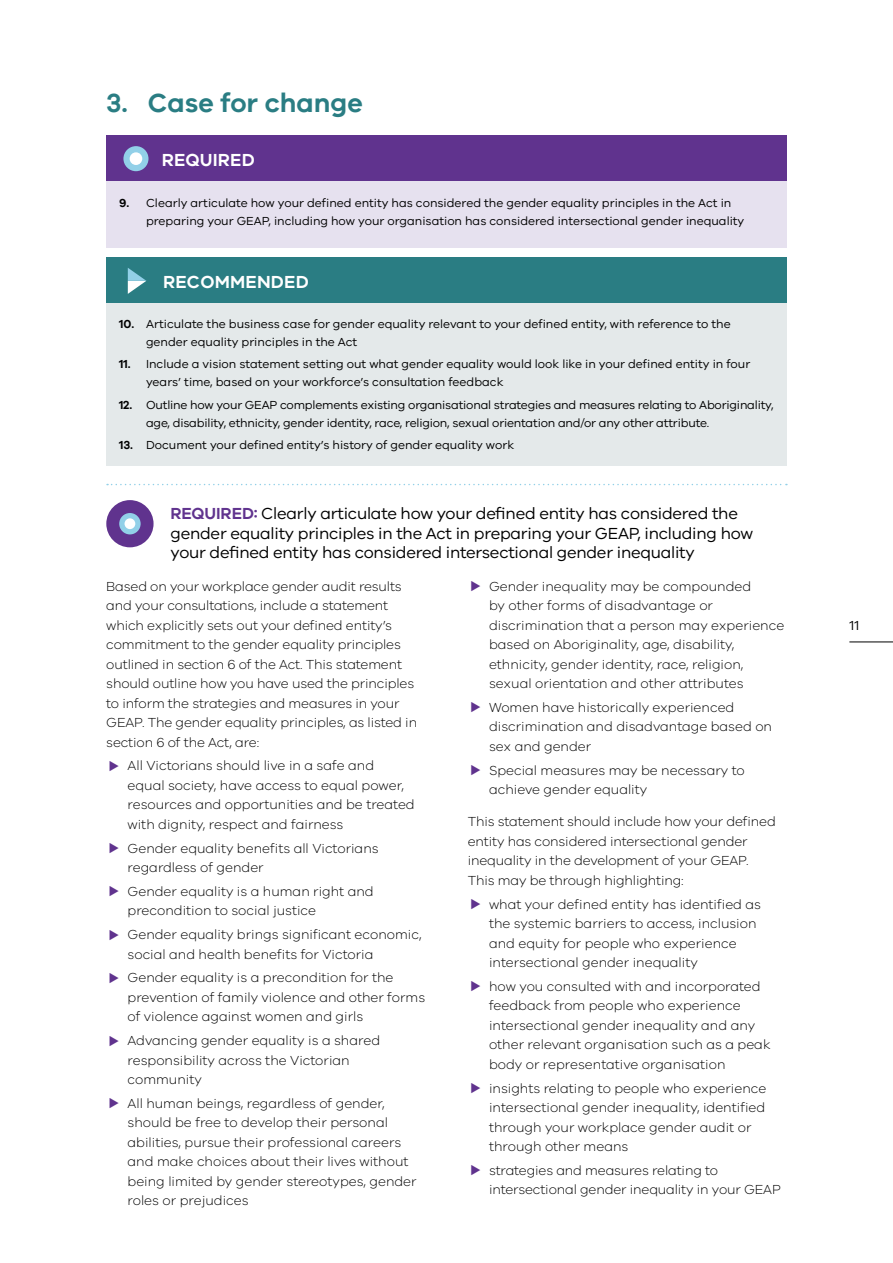
<style>
.page{position:relative;width:893px;height:1263px;background:#fff}
.page>*{position:absolute;margin:0;border:0;box-sizing:border-box;transform-origin:0 0}
.t1{font:600 27px "VIC";color:#2a7d83}
.t2{font:600 18px "VIC";letter-spacing:.01em;color:#fff}
.t3{font:16.5px/19.5px "VIC";letter-spacing:-.015em;color:#000}
.t4{font:300 13.5px/19.5px "VIC";color:#000}
.t5{font:13.5px "VIC";color:#000}
.t6{font:12px/18px "VIC";color:#000}
.s1{font-weight:600}
.s2{font-weight:600;color:#60338e}
</style>
<div class="page">
<div style="left:106px;top:135px;width:681px;height:47px;background:#60338e"></div>
<div style="left:106px;top:182px;width:681px;height:66px;background:#e6e1ef"></div>
<div style="left:106px;top:257px;width:681px;height:46px;background:#2a7d83"></div>
<div style="left:106px;top:303px;width:681px;height:163px;background:#e4e9ea"></div>
<div style="left:123px;top:146px;width:25px;height:25px;background:#92d0e8;border-radius:50%"></div>
<div style="left:130px;top:152px;width:12px;height:13px;background:#fff;border-radius:50%"></div>
<svg style="left:128px;top:268px;width:18px;height:26px"></svg>
<hr style="left:849px;top:642px;width:44px;height:1px;background:#000">
<svg style="left:107px;top:484px;width:680px;height:1px"></svg>
<div style="left:106px;top:500px;width:48px;height:47px;background:#60338e;border-radius:50%"></div>
<div style="left:119px;top:513px;width:22px;height:21px;background:#92d0e8;border-radius:50%"></div>
<div style="left:125px;top:518px;width:10px;height:11px;background:#fff;border-radius:50%"></div>
<h1 class="t1" style="left:106px;top:87px;width:258px">3. Case for change</h1>
<h2 class="t2" style="left:162px;top:149px;width:95px">REQUIRED</h2>
<p class="t6" style="left:146px;top:193px;width:600px;text-indent:-27px"><span class="s1">9.</span> Clearly articulate how your defined entity has considered the gender equality principles in the Act in preparing your GEAP, including how your organisation has considered intersectional gender inequality</p>
<h2 class="t2" style="left:163px;top:271px;width:147px">RECOMMENDED</h2>
<p class="t6" style="left:146px;top:315px;width:586px;text-indent:-27px"><span class="s1">10.</span> Articulate the business case for gender equality relevant to your defined entity, with reference to the gender equality principles in the Act</p>
<p class="t6" style="left:146px;top:355px;width:606px;text-indent:-27px"><span class="s1">11.</span> Include a vision statement setting out what gender equality would look like in your defined entity in four years’ time, based on your workforce’s consultation feedback</p>
<p class="t6" style="left:146px;top:395px;width:629px;text-indent:-27px"><span class="s1">12.</span> Outline how your GEAP complements existing organisational strategies and measures relating to Aboriginality, age, disability, ethnicity, gender identity, race, religion, sexual orientation and/or any other attribute.</p>
<p class="t6" style="left:119px;top:435px;width:397px"><span class="s1">13.</span> Document your defined entity’s history of gender equality work</p>
<p class="t3" style="left:170px;top:503px;width:584px"><span class="s2">REQUIRED:</span> Clearly articulate how your defined entity has considered the gender equality principles in the Act in preparing your GEAP, including how your defined entity has considered intersectional gender inequality</p>
<p class="t4" style="left:106px;top:576px;width:312px">Based on your workplace gender audit results and your consultations, include a statement which explicitly sets out your defined entity’s commitment to the gender equality principles outlined in section 6 of the Act. This statement should outline how you have used the principles to inform the strategies and measures in your GEAP. The gender equality principles, as listed in section 6 of the Act, are:</p>
<p class="t4" style="left:128px;top:756px;width:289px">All Victorians should live in a safe and<br>equal society, have access to equal power, resources and opportunities and be treated with dignity, respect and fairness</p>
<p class="t4" style="left:128px;top:838px;width:253px">Gender equality benefits all Victorians regardless of gender</p>
<p class="t4" style="left:128px;top:881px;width:248px">Gender equality is a human right and precondition to social justice</p>
<p class="t4" style="left:128px;top:924px;width:296px">Gender equality brings significant economic, social and health benefits for Victoria</p>
<p class="t4" style="left:128px;top:968px;width:299px">Gender equality is a precondition for the prevention of family violence and other forms of violence against women and girls</p>
<p class="t4" style="left:128px;top:1030px;width:254px">Advancing gender equality is a shared responsibility across the Victorian community</p>
<p class="t4" style="left:128px;top:1093px;width:291px">All human beings, regardless of gender, should be free to develop their personal abilities, pursue their professional careers and make choices about their lives without being limited by gender stereotypes, gender roles or prejudices</p>
<p class="t4" style="left:489px;top:576px;width:297px">Gender inequality may be compounded<br>by other forms of disadvantage or discrimination that a person may experience based on Aboriginality, age, disability, ethnicity, gender identity, race, religion, sexual orientation and other attributes</p>
<p class="t4" style="left:489px;top:697px;width:285px">Women have historically experienced discrimination and disadvantage based on sex and gender</p>
<p class="t4" style="left:489px;top:760px;width:257px">Special measures may be necessary to achieve gender equality</p>
<p class="t4" style="left:468px;top:812px;width:310px">This statement should include how your defined entity has considered intersectional gender inequality in the development of your GEAP.<br>This may be through highlighting:</p>
<p class="t4" style="left:489px;top:894px;width:274px">what your defined entity has identified as the systemic barriers to access, inclusion and equity for people who experience intersectional gender inequality</p>
<p class="t4" style="left:489px;top:976px;width:283px">how you consulted with and incorporated feedback from people who experience intersectional gender inequality and any other relevant organisation such as a peak body or representative organisation</p>
<p class="t4" style="left:489px;top:1078px;width:279px">insights relating to people who experience intersectional gender inequality, identified through your workplace gender audit or through other means</p>
<p class="t4" style="left:489px;top:1160px;width:293px">strategies and measures relating to intersectional gender inequality in your GEAP</p>
<p class="t5" style="left:849px;top:617px;width:11px">11</p>
</div>
